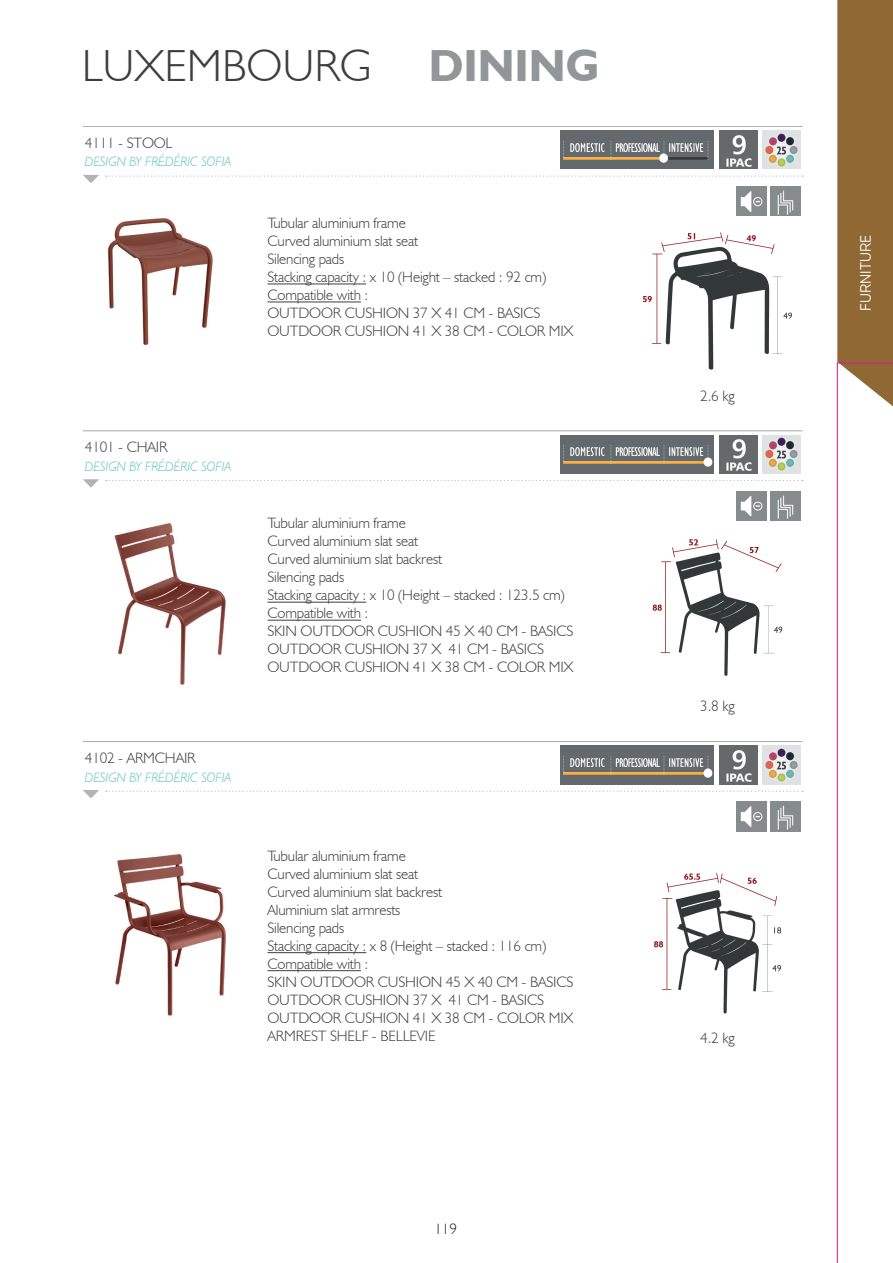
<style>
.page{position:relative;width:893px;height:1263px;background:#fff}
.page>*{position:absolute;margin:0;border:0;box-sizing:border-box;transform-origin:0 0}
.t1{font:300 45px "Humanist 521 BT";color:#3e3e3f}
.t2{font:700 45px "Humanist 521 BT";color:#919699}
.t3{font:300 15px/18px "Humanist 521 BT";letter-spacing:-.01em;color:#3e3e3f}
.t4{font:15px "Gilroy";color:#fff}
.t5{font:300 15px "Humanist 521 BT";color:#231f20}
.t6{font:italic 300 13.5px "Humanist 521 BT";color:#5fc5ba}
</style>
<div class="page">
<svg style="left:106px;top:791px;width:697px;height:1px"></svg>
<hr style="left:83px;top:741px;width:720px;height:1px;background:#b2b3b7">
<img style="left:114px;top:854px;width:112px;height:163px">
<hr style="left:267px;top:952px;width:99px;height:1px;background:#3e3e3f">
<hr style="left:267px;top:970px;width:94px;height:1px;background:#3e3e3f">
<img style="left:737px;top:802px;width:29px;height:30px">
<img style="left:771px;top:802px;width:29px;height:30px">
<img style="left:560px;top:746px;width:153px;height:38px">
<img style="left:720px;top:746px;width:38px;height:38px">
<img style="left:762px;top:746px;width:38px;height:38px">
<img style="left:654px;top:873px;width:128px;height:141px">
<svg style="left:83px;top:790px;width:16px;height:8px"></svg>
<svg style="left:106px;top:480px;width:697px;height:1px"></svg>
<hr style="left:83px;top:430px;width:720px;height:1px;background:#b2b3b7">
<img style="left:114px;top:523px;width:112px;height:163px">
<hr style="left:267px;top:602px;width:99px;height:1px;background:#3e3e3f">
<hr style="left:267px;top:620px;width:94px;height:1px;background:#3e3e3f">
<img style="left:737px;top:491px;width:29px;height:30px">
<img style="left:771px;top:491px;width:29px;height:30px">
<img style="left:560px;top:435px;width:153px;height:38px">
<img style="left:720px;top:435px;width:38px;height:38px">
<img style="left:762px;top:435px;width:38px;height:38px">
<img style="left:652px;top:539px;width:131px;height:137px">
<svg style="left:83px;top:479px;width:16px;height:9px"></svg>
<svg style="left:106px;top:176px;width:697px;height:1px"></svg>
<hr style="left:83px;top:126px;width:720px;height:1px;background:#b2b3b7">
<img style="left:108px;top:218px;width:105px;height:128px">
<hr style="left:267px;top:284px;width:99px;height:1px;background:#3e3e3f">
<hr style="left:267px;top:302px;width:94px;height:1px;background:#3e3e3f">
<img style="left:737px;top:187px;width:29px;height:29px">
<img style="left:771px;top:187px;width:29px;height:29px">
<img style="left:560px;top:131px;width:153px;height:38px">
<img style="left:720px;top:131px;width:38px;height:38px">
<img style="left:762px;top:131px;width:38px;height:38px">
<img style="left:642px;top:232px;width:150px;height:138px">
<svg style="left:83px;top:175px;width:16px;height:8px"></svg>
<div style="left:837px;top:0;width:56px;height:362px;background:#8f6834"></div>
<svg style="left:837px;top:362px;width:56px;height:901px"></svg>
<h1 class="t1" style="left:82px;top:38px;width:292px">LUXEMBOURG</h1>
<h1 class="t2" style="left:429px;top:38px;width:172px">DINING</h1>
<p class="t3" style="left:85px;top:133px;width:89px">4111 - STOOL</p>
<p class="t6" style="left:85px;top:154px;width:149px">DESIGN BY FRÉDÉRIC SOFIA</p>
<p class="t3" style="left:267px;top:214px;width:308px">Tubular aluminium frame<br>Curved aluminium slat seat<br>Silencing pads<br>Stacking capacity : x 10 (Height – stacked : 92 cm )<br>Compatible with :<br>OUTDOOR CUSHION 37 X 41 CM - BASICS<br>OUTDOOR CUSHION 41 X 38 CM - COLOR MIX</p>
<p class="t3" style="left:85px;top:438px;width:84px">4101 - CHAIR</p>
<p class="t6" style="left:85px;top:458px;width:149px">DESIGN BY FRÉDÉRIC SOFIA</p>
<p class="t3" style="left:85px;top:748px;width:112px">4102 - ARMCHAIR</p>
<p class="t6" style="left:85px;top:769px;width:149px">DESIGN BY FRÉDÉRIC SOFIA</p>
<p class="t3" style="left:267px;top:514px;width:308px">Tubular aluminium frame<br>Curved aluminium slat seat<br>Curved aluminium slat backrest<br>Silencing pads<br>Stacking capacity : x 10 (Height – stacked : 123.5 cm )<br>Compatible with :<br>SKIN OUTDOOR CUSHION 45 X 40 CM - BASICS<br>OUTDOOR CUSHION 37 X 41 CM - BASICS<br>OUTDOOR CUSHION 41 X 38 CM - COLOR MIX</p>
<p class="t3" style="left:267px;top:846px;width:308px">Tubular aluminium frame<br>Curved aluminium slat seat<br>Curved aluminium slat backrest<br>Aluminium slat armrests<br>Silencing pads<br>Stacking capacity : x 8 (Height – stacked : 116 cm )<br>Compatible with :<br>SKIN OUTDOOR CUSHION 45 X 40 CM - BASICS<br>OUTDOOR CUSHION 37 X 41 CM - BASICS<br>OUTDOOR CUSHION 41 X 38 CM - COLOR MIX<br>ARMREST SHELF - BELLEVIE</p>
<p class="t5" style="left:434px;top:1219px;width:24px">119</p>
<p class="t3" style="left:700px;top:386px;width:36px">2.6 kg</p>
<p class="t3" style="left:700px;top:696px;width:36px">3.8 kg</p>
<p class="t3" style="left:700px;top:1028px;width:36px">4.2 kg</p>
<p class="t4" style="left:856px;top:311px;width:77px;rotate:-90deg">FURNITURE</p>
</div>
